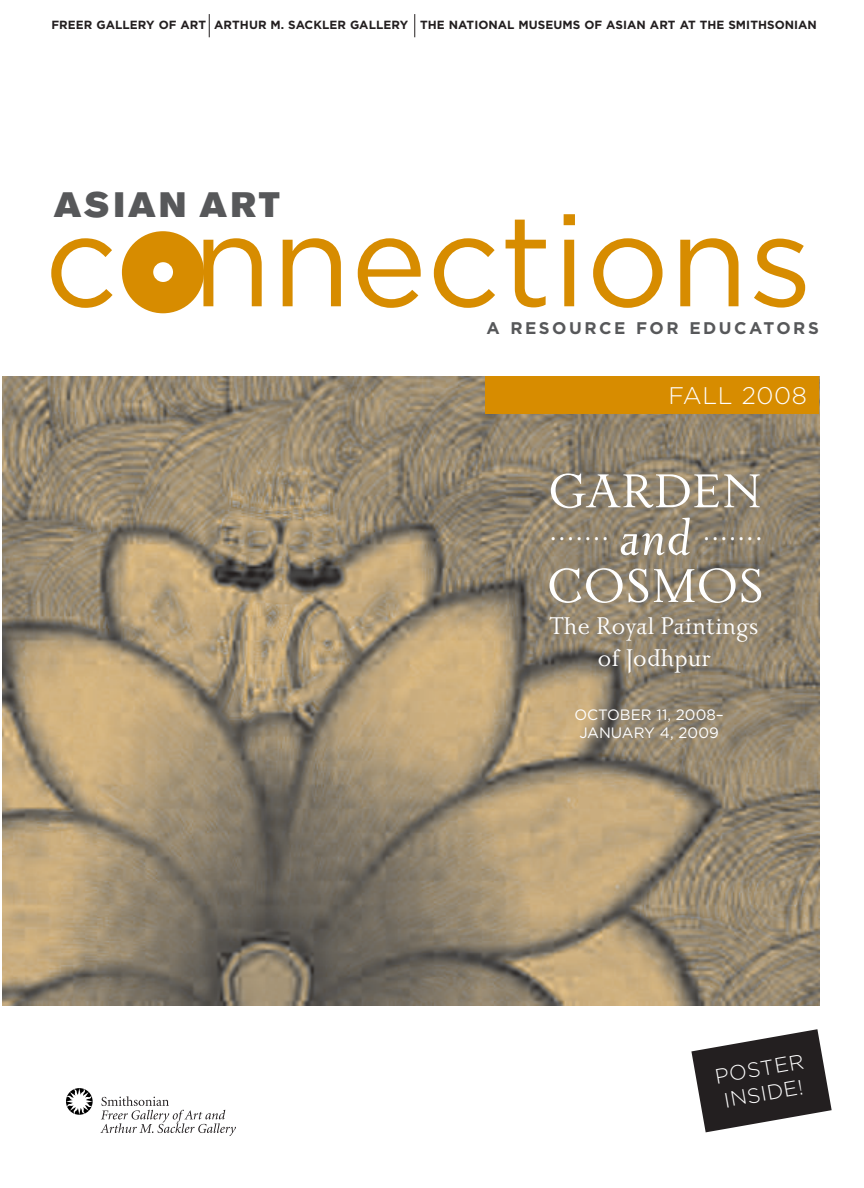
<style>
.page{position:relative;width:864px;height:1188px;background:#fff}
.page>*{position:absolute;margin:0;border:0;box-sizing:border-box;transform-origin:0 0}
.t1{font:128.7px "Gotham";color:#d78c00}
.t2{font:57.75px "Priori Ser";color:#fff;scale:1.05 1}
.t3{font:57.75px "Priori Ser";color:#fff}
.t4{font:italic 57.75px "Priori Ser Reg";color:#fff}
.t5{font:35.1px "Akzidenz Grotesk BE Super";letter-spacing:.095em;color:#57585a}
.t6{font:29.4px/31.5px "Priori Ser";color:#fff;text-align:center}
.t7{font:25.2px "Myriad";color:#fff}
.t8{font:300 24px "Gotham";letter-spacing:.025em;color:#fff}
.t9{font:300 20.85px/25px "Gotham";color:#fff}
.t10{font:700 16.8px "Gotham";letter-spacing:.15em;color:#57585a}
.t11{font:15px/18px "Gotham";color:#fff;text-align:center}
.t12{font:700 11.85px "Gotham";letter-spacing:.005em;color:#231f20}
</style>
<div class="page">
<img style="left:2px;top:377px;width:817px;height:629px">
<div style="left:122px;top:231px;width:82px;height:82px;background:#d78c00;border-radius:50%"></div>
<div style="left:153px;top:262px;width:20px;height:20px;background:#fff;border-radius:50%"></div>
<svg style="left:414px;top:14px;width:1px;height:23px"></svg>
<svg style="left:209px;top:14px;width:1px;height:23px"></svg>
<svg style="left:691px;top:1029px;width:141px;height:103px"></svg>
<div style="left:485px;top:376px;width:334px;height:38px;background:#d78c00"></div>
<svg style="left:66px;top:1088px;width:27px;height:27px"></svg>
<svg style="left:100px;top:1096px;width:136px;height:40px"></svg>
<p class="t12" style="left:51px;top:18px;width:767px">FREER GALLERY OF ART ARTHUR M. SACKLER GALLERY THE NATIONAL MUSEUMS OF ASIAN ART AT THE SMITHSONIAN</p>
<h3 class="t5" style="left:54px;top:191px;width:227px">ASIAN ART</h3>
<h1 class="t1" style="left:44px;top:187px;width:770px">c nnections</h1>
<h3 class="t10" style="left:486px;top:319px;width:15px">A</h3>
<h3 class="t10" style="left:510px;top:319px;width:170px">RESOURCE FOR</h3>
<h3 class="t10" style="left:689px;top:319px;width:131px">EDUCATORS</h3>
<h3 class="t8" style="left:668px;top:381px;width:140px">FALL 2008</h3>
<h2 class="t2" style="left:548px;top:454px;width:206px">GARDEN</h2>
<h2 class="t4" style="left:620px;top:501px;width:74px">and</h2>
<h2 class="t3" style="left:547px;top:548px;width:219px">COSMOS</h2>
<h3 class="t7" style="left:550px;top:522px;width:59px">.......</h3>
<h3 class="t7" style="left:704px;top:523px;width:59px">.......</h3>
<h3 class="t6" style="left:550px;top:609px;width:211px">The Royal Paintings of Jodhpur</h3>
<p class="t11" style="left:574px;top:706px;width:151px">OCTOBER 11, 2008–<br>JANUARY 4, 2009</p>
<h3 class="t9" style="left:713px;top:1064px;width:91px;rotate:-10deg">POSTER<br>INSIDE!</h3>
</div>
